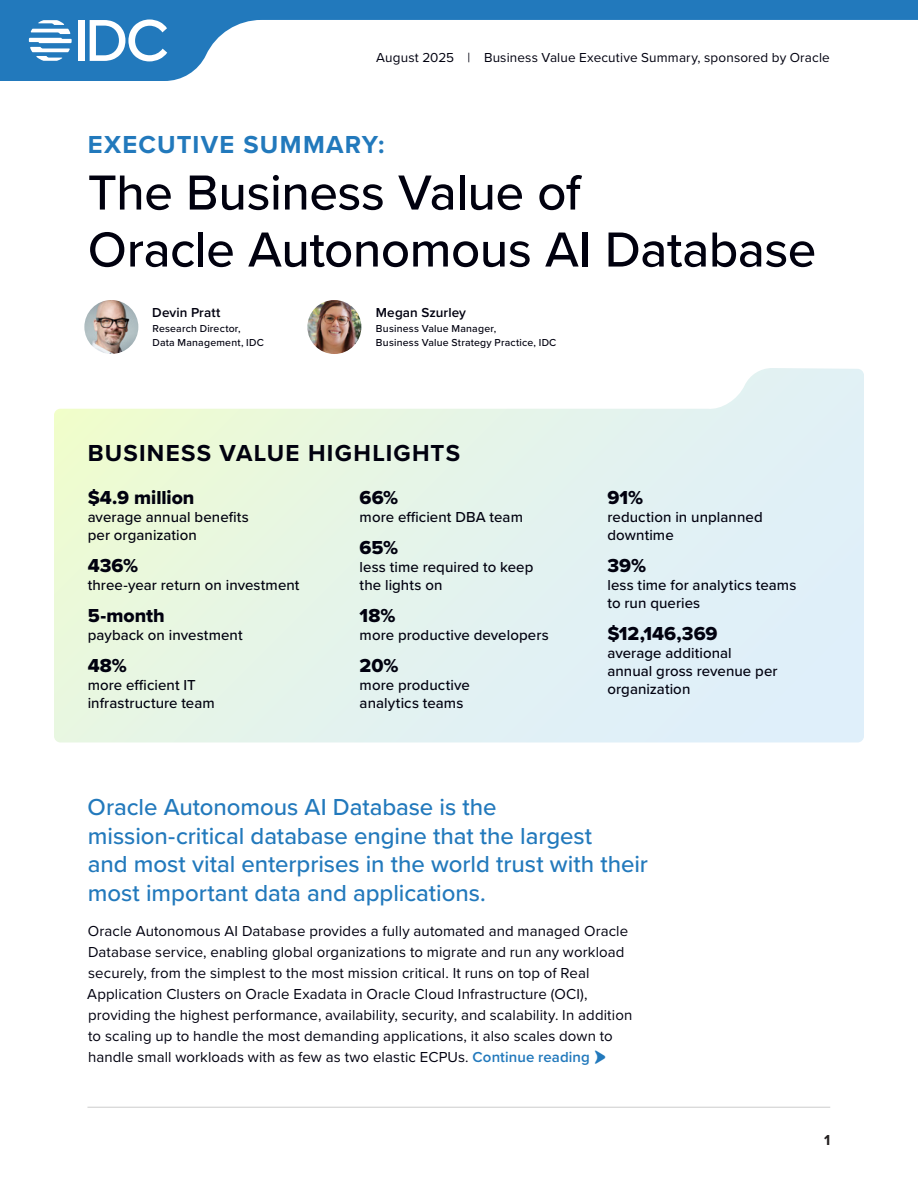
<style>
.page{position:relative;width:918px;height:1188px;background:#fff}
.page>*{position:absolute;margin:0;border:0;box-sizing:border-box;transform-origin:0 0}
.Title__H1{font:500 51px/57px "Proxima Nova";letter-spacing:-.01em;color:#01010f}
.Title__H1-2{font:700 25.5px "Proxima Nova";letter-spacing:.05em;color:#2279bc}
.Intro_Sentence{font:500 24px/28.5px "Proxima Nova";letter-spacing:-.005em;color:#2279bc}
.H3_-_BV_Highlights_title{font:700 24px "Proxima Nova";letter-spacing:.05em;color:#01010f}
.BV_Highlights_Text{font:19.5px "Proxima Nova Extrabld";color:#01010f}
.Body_Text{font:15px/21px "Proxima Nova";letter-spacing:.005em;color:#01010f}
.BV_Highlights_Text-2{font:500 15px/18px "Proxima Nova";letter-spacing:.005em;color:#01010f}
.t1{font:700 15px "Proxima Nova";color:#231f20}
.Asset___Sponsor___Date{font:13.5px "Proxima Nova";letter-spacing:.01em;color:#01010f}
.Analyst_Name{font:600 13.5px "Proxima Nova";letter-spacing:.01em;color:#01010f}
.Analyst_Title{font:500 10.5px/13.5px "Proxima Nova";letter-spacing:.02em;color:#01010f}
.s1{font-weight:600;color:#2279bc}
.s2{color:#2279bc}
</style>
<div class="page">
<img style="left:84px;top:300px;width:54px;height:54px;border-radius:27px">
<img style="left:307px;top:300px;width:54px;height:54px;border-radius:27px">
<svg style="left:0;top:0;width:918px;height:81px"></svg>
<div style="left:78px;top:20px;width:7px;height:41px;background:#fff"></div>
<svg style="left:90px;top:19px;width:77px;height:42px"></svg>
<svg style="left:29px;top:20px;width:43px;height:41px"></svg>
<svg style="left:54px;top:368px;width:810px;height:374px;background:#e6f4ec"></svg>
<hr style="left:87px;top:1107px;width:743px;height:1px;background:#ccc">
<p class="Asset___Sponsor___Date" style="left:376px;top:48px;width:455px">August 2025 | Business Value Executive Summary, sponsored by Oracle</p>
<h1 class="Title__H1-2" style="left:88px;top:125px;width:298px">EXECUTIVE SUMMARY:</h1>
<h1 class="Title__H1" style="left:88px;top:162px;width:730px">The Business Value of<br>Oracle Autonomous AI Database</h1>
<p class="Analyst_Name" style="left:152px;top:303px;width:70px">Devin Pratt</p>
<p class="Analyst_Title" style="left:152px;top:322px;width:113px">Research Director,<br>Data Management, IDC</p>
<p class="Analyst_Name" style="left:376px;top:303px;width:92px">Megan Szurley</p>
<p class="Analyst_Title" style="left:376px;top:322px;width:182px">Business Value Manager,<br>Business Value Strategy Practice, IDC</p>
<h3 class="H3_-_BV_Highlights_title" style="left:88px;top:435px;width:374px">BUSINESS VALUE HIGHLIGHTS</h3>
<p class="BV_Highlights_Text" style="left:88px;top:483px;width:108px">$4.9 million</p>
<p class="BV_Highlights_Text-2" style="left:88px;top:508px;width:163px">average annual benefits per organization</p>
<p class="BV_Highlights_Text" style="left:88px;top:551px;width:52px">436%</p>
<p class="BV_Highlights_Text-2" style="left:88px;top:576px;width:213px">three-year return on investment</p>
<p class="BV_Highlights_Text" style="left:88px;top:601px;width:79px">5-month</p>
<p class="BV_Highlights_Text-2" style="left:88px;top:626px;width:156px">payback on investment</p>
<p class="BV_Highlights_Text" style="left:88px;top:651px;width:41px">48%</p>
<p class="BV_Highlights_Text-2" style="left:88px;top:676px;width:129px">more efficient IT infrastructure team</p>
<p class="BV_Highlights_Text" style="left:360px;top:483px;width:40px">66%</p>
<p class="BV_Highlights_Text-2" style="left:360px;top:508px;width:165px">more efficient DBA team</p>
<p class="BV_Highlights_Text" style="left:360px;top:533px;width:40px">65%</p>
<p class="BV_Highlights_Text-2" style="left:360px;top:558px;width:175px">less time required to keep the lights on</p>
<p class="BV_Highlights_Text" style="left:360px;top:601px;width:37px">18%</p>
<p class="BV_Highlights_Text-2" style="left:360px;top:626px;width:191px">more productive developers</p>
<p class="BV_Highlights_Text" style="left:360px;top:651px;width:40px">20%</p>
<p class="BV_Highlights_Text-2" style="left:360px;top:676px;width:112px">more productive analytics teams</p>
<p class="BV_Highlights_Text" style="left:608px;top:483px;width:37px">91%</p>
<p class="BV_Highlights_Text-2" style="left:608px;top:508px;width:157px">reduction in unplanned downtime</p>
<p class="BV_Highlights_Text" style="left:608px;top:551px;width:40px">39%</p>
<p class="BV_Highlights_Text-2" style="left:608px;top:576px;width:190px">less time for analytics teams to run queries</p>
<p class="BV_Highlights_Text" style="left:608px;top:619px;width:112px">$12,146,369</p>
<p class="BV_Highlights_Text-2" style="left:608px;top:644px;width:172px">average additional annual gross revenue per organization</p>
<p class="Intro_Sentence" style="left:88px;top:792px;width:562px">Oracle Autonomous AI Database is the mission-critical database engine that the largest<br>and most vital enterprises in the world trust with their most important data and applications.</p>
<p class="Body_Text" style="left:87px;top:920px;width:547px">Oracle Autonomous AI Database provides a fully automated and managed Oracle Database service, enabling global organizations to migrate and run any workload securely, from the simplest to the most mission critical. It runs on top of Real Application Clusters on Oracle Exadata in Oracle Cloud Infrastructure (OCI), providing the highest performance, availability, security, and scalability. In addition to scaling up to handle the most demanding applications, it also scales down to handle small workloads with as few as two elastic ECPUs. <span class="s1">Continue reading</span> <span class="s2">•</span></p>
<p class="t1" style="left:824px;top:1129px;width:8px">1</p>
</div>
